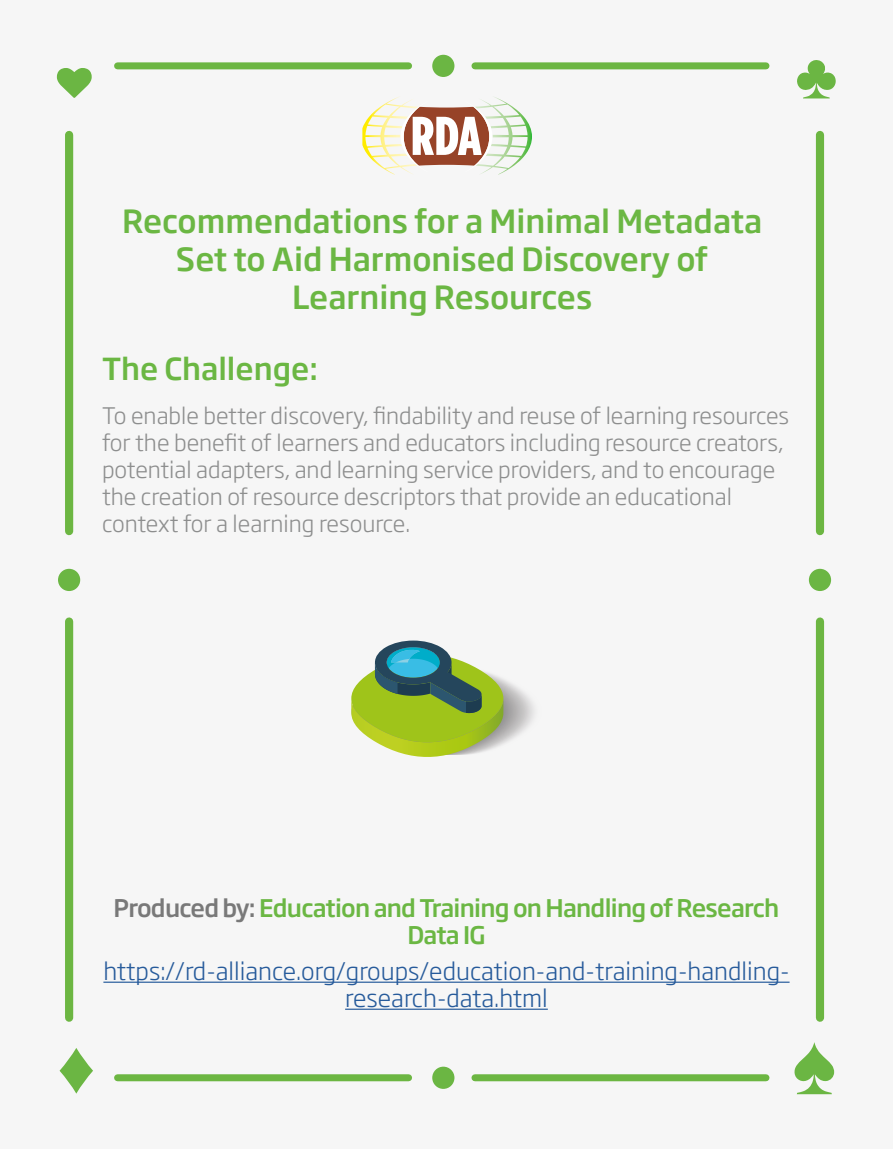
<style>
.page{position:relative;width:893px;height:1149px;background:#fff}
.page>*{position:absolute;margin:0;border:0;box-sizing:border-box;transform-origin:0 0}
.t1{font:500 31.5px/37.8px "Soho Gothic Pro";color:#6bb743;text-align:center}
.t2{font:500 30px "Soho Gothic Pro";color:#6bb743}
.t3{font:300 24px/27px "Soho Gothic Pro";color:#275b9b;text-align:center}
.t4{font:500 24px/27px "Soho Gothic Pro";letter-spacing:-.03em;color:#6bb743;text-align:center}
.t5{font:300 22.5px/27px "Soho Gothic Pro";color:#8d8e8e}
.s1{color:#797979}
</style>
<div class="page">
<div style="left:0;top:0;width:893px;height:1148px;background:#f6f6f6"></div>
<div style="left:118px;top:62px;width:291px;height:7px;background:#6cb642"></div>
<div style="left:475px;top:62px;width:291px;height:7px;background:#6cb642"></div>
<svg style="left:118px;top:1074px;width:291px;height:6px;background:#72b84a"></svg>
<svg style="left:475px;top:1074px;width:291px;height:6px;background:#72b84a"></svg>
<div style="left:816px;top:135px;width:8px;height:396px;background:#6cb642"></div>
<div style="left:816px;top:621px;width:8px;height:396px;background:#6cb642"></div>
<div style="left:65px;top:135px;width:8px;height:396px;background:#6cb642"></div>
<div style="left:65px;top:621px;width:8px;height:396px;background:#6cb642"></div>
<svg style="left:57px;top:68px;width:35px;height:30px"></svg>
<svg style="left:797px;top:60px;width:39px;height:38px"></svg>
<svg style="left:60px;top:1047px;width:33px;height:46px"></svg>
<svg style="left:794px;top:1042px;width:40px;height:51px"></svg>
<div style="left:432px;top:55px;width:22px;height:22px;background:#6bb643;border-radius:50%"></div>
<div style="left:432px;top:1066px;width:22px;height:22px;background:#6bb643;border-radius:50%"></div>
<div style="left:58px;top:568px;width:22px;height:23px;background:#6bb643;border-radius:50%"></div>
<div style="left:809px;top:568px;width:22px;height:23px;background:#6bb643;border-radius:50%"></div>
<hr style="left:103px;top:981px;width:687px;height:1px;background:#275b9b">
<hr style="left:345px;top:1008px;width:203px;height:1px;background:#275b9b">
<img style="left:362px;top:97px;width:50px;height:77px">
<img style="left:481px;top:97px;width:51px;height:77px">
<svg style="left:401px;top:100px;width:91px;height:73px"></svg>
<svg style="left:351px;top:640px;width:184px;height:117px"></svg>
<h1 class="t1" style="left:122px;top:201px;width:642px">Recommendations for a Minimal Metadata<br>Set to Aid Harmonised Discovery of<br>Learning Resources</h1>
<h2 class="t2" style="left:102px;top:345px;width:218px">The Challenge:</h2>
<p class="t5" style="left:102px;top:401px;width:689px">To enable better discovery, findability and reuse of learning resources for the benefit of learners and educators including resource creators, potential adapters, and learning service providers, and to encourage the creation of resource descriptors that provide an educational context for a learning resource.</p>
<p class="t4" style="left:114px;top:893px;width:667px"><span class="s1">Produced by:</span> Education and Training on Handling of Research<br>Data IG</p>
<p class="t3" style="left:103px;top:955px;width:688px">https://rd-alliance.org/groups/education-and-training-handling&shy;research-data.html</p>
</div>
